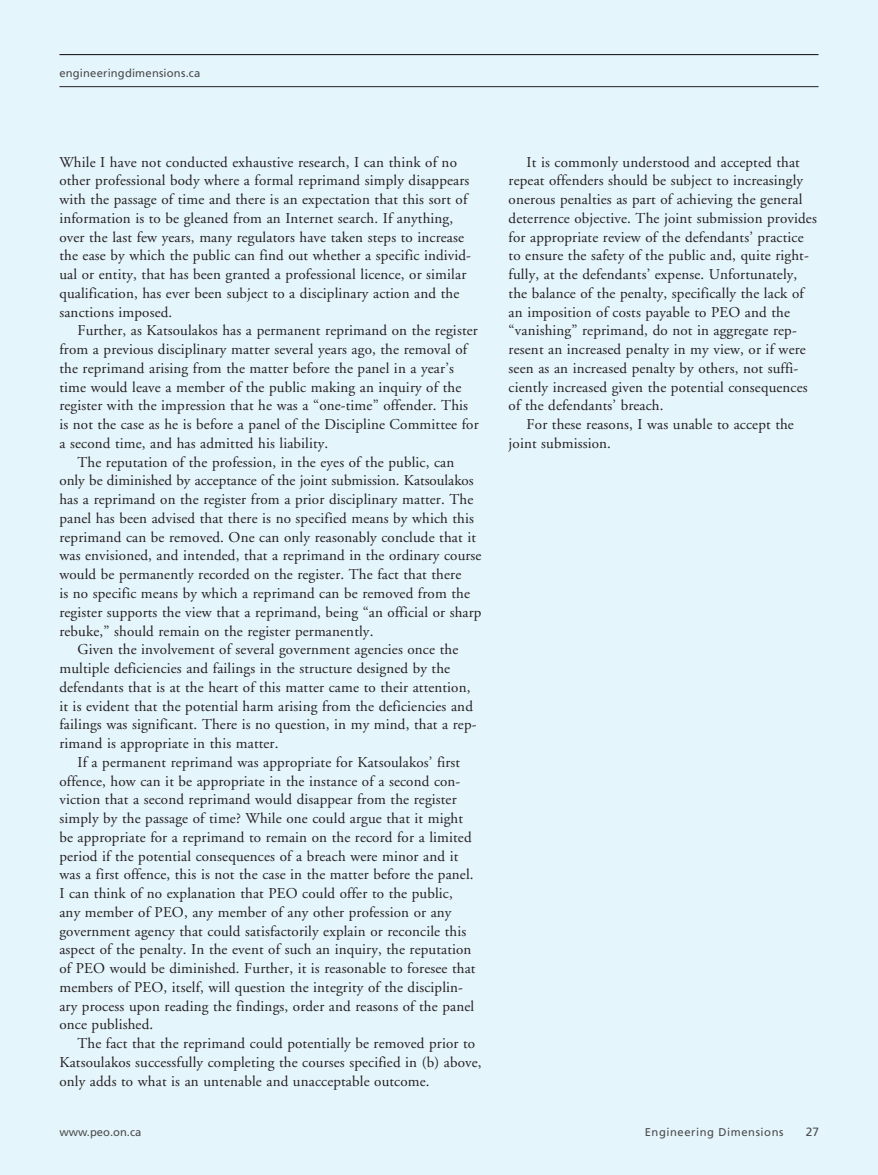
<style>
.page{position:relative;width:878px;height:1175px;background:#fff}
.page>*{position:absolute;margin:0;border:0;box-sizing:border-box;transform-origin:0 0}
.t1{font:15px "Adobe Garamond";letter-spacing:.01em;color:#231f20}
.t2{font:12px "Frutiger";color:#4b4c4d}
.t3{font:11.25px "Frutiger";letter-spacing:.02em;color:#4b4c4d}
.t4{font:11.25px "Frutiger";letter-spacing:.05em;color:#4b4c4d}
.t5{font:11.25px "Frutiger";color:#4b4c4d}
</style>
<div class="page">
<div style="left:0;top:0;width:878px;height:1174px;background:#e5f5fc"></div>
<hr style="left:59px;top:54px;width:759px;height:1px;background:#231f20">
<hr style="left:59px;top:86px;width:759px;height:1px;background:#231f20">
<p class="t3" style="left:59px;top:67px;width:142px">engineeringdimensions.ca</p>
<p class="t1" style="left:59px;top:154px;width:399px">While I have not conducted exhaustive research, I can think of no</p>
<p class="t1" style="left:59px;top:172px;width:411px">other professional body where a formal reprimand simply disappears</p>
<p class="t1" style="left:59px;top:191px;width:409px">with the passage of time and there is an expectation that this sort of</p>
<p class="t1" style="left:59px;top:210px;width:395px">information is to be gleaned from an Internet search. If anything,</p>
<p class="t1" style="left:59px;top:229px;width:406px">over the last few years, many regulators have taken steps to increase</p>
<p class="t1" style="left:59px;top:247px;width:413px">the ease by which the public can find out whether a specific individ-</p>
<p class="t1" style="left:59px;top:266px;width:408px">ual or entity, that has been granted a professional licence, or similar</p>
<p class="t1" style="left:59px;top:285px;width:401px">qualification, has ever been subject to a disciplinary action and the</p>
<p class="t1" style="left:59px;top:304px;width:114px">sanctions imposed.</p>
<p class="t1" style="left:77px;top:322px;width:402px">Further, as Katsoulakos has a permanent reprimand on the register</p>
<p class="t1" style="left:59px;top:341px;width:409px">from a previous disciplinary matter several years ago, the removal of</p>
<p class="t1" style="left:59px;top:360px;width:396px">the reprimand arising from the matter before the panel in a year’s</p>
<p class="t1" style="left:59px;top:379px;width:403px">time would leave a member of the public making an inquiry of the</p>
<p class="t1" style="left:59px;top:397px;width:410px">register with the impression that he was a “one-time” offender. This</p>
<p class="t1" style="left:59px;top:416px;width:421px">is not the case as he is before a panel of the Discipline Committee for</p>
<p class="t1" style="left:59px;top:435px;width:270px">a second time, and has admitted his liability.</p>
<p class="t1" style="left:77px;top:454px;width:378px">The reputation of the profession, in the eyes of the public, can</p>
<p class="t1" style="left:59px;top:472px;width:416px">only be diminished by acceptance of the joint submission. Katsoulakos</p>
<p class="t1" style="left:59px;top:491px;width:415px">has a reprimand on the register from a prior disciplinary matter. The</p>
<p class="t1" style="left:59px;top:510px;width:416px">panel has been advised that there is no specified means by which this</p>
<p class="t1" style="left:59px;top:529px;width:418px">reprimand can be removed. One can only reasonably conclude that it</p>
<p class="t1" style="left:59px;top:547px;width:423px">was envisioned, and intended, that a reprimand in the ordinary course</p>
<p class="t1" style="left:59px;top:566px;width:403px">would be permanently recorded on the register. The fact that there</p>
<p class="t1" style="left:59px;top:585px;width:412px">is no specific means by which a reprimand can be removed from the</p>
<p class="t1" style="left:59px;top:604px;width:423px">register supports the view that a reprimand, being “an official or sharp</p>
<p class="t1" style="left:59px;top:622px;width:315px">rebuke,” should remain on the register permanently.</p>
<p class="t1" style="left:77px;top:641px;width:382px">Given the involvement of several government agencies once the</p>
<p class="t1" style="left:59px;top:660px;width:392px">multiple deficiencies and failings in the structure designed by the</p>
<p class="t1" style="left:59px;top:679px;width:412px">defendants that is at the heart of this matter came to their attention,</p>
<p class="t1" style="left:59px;top:697px;width:415px">it is evident that the potential harm arising from the deficiencies and</p>
<p class="t1" style="left:59px;top:716px;width:418px">failings was significant. There is no question, in my mind, that a rep-</p>
<p class="t1" style="left:59px;top:735px;width:220px">rimand is appropriate in this matter.</p>
<p class="t1" style="left:77px;top:754px;width:384px">If a permanent reprimand was appropriate for Katsoulakos’ first</p>
<p class="t1" style="left:59px;top:772px;width:402px">offence, how can it be appropriate in the instance of a second con-</p>
<p class="t1" style="left:59px;top:791px;width:399px">viction that a second reprimand would disappear from the register</p>
<p class="t1" style="left:59px;top:810px;width:405px">simply by the passage of time? While one could argue that it might</p>
<p class="t1" style="left:59px;top:829px;width:414px">be appropriate for a reprimand to remain on the record for a limited</p>
<p class="t1" style="left:59px;top:847px;width:400px">period if the potential consequences of a breach were minor and it</p>
<p class="t1" style="left:59px;top:866px;width:415px">was a first offence, this is not the case in the matter before the panel.</p>
<p class="t1" style="left:59px;top:885px;width:395px">I can think of no explanation that PEO could offer to the public,</p>
<p class="t1" style="left:59px;top:904px;width:393px">any member of PEO, any member of any other profession or any</p>
<p class="t1" style="left:59px;top:922px;width:408px">government agency that could satisfactorily explain or reconcile this</p>
<p class="t1" style="left:59px;top:941px;width:413px">aspect of the penalty. In the event of such an inquiry, the reputation</p>
<p class="t1" style="left:59px;top:960px;width:417px">of PEO would be diminished. Further, it is reasonable to foresee that</p>
<p class="t1" style="left:59px;top:979px;width:405px">members of PEO, itself, will question the integrity of the disciplin-</p>
<p class="t1" style="left:59px;top:997px;width:416px">ary process upon reading the findings, order and reasons of the panel</p>
<p class="t1" style="left:59px;top:1016px;width:95px">once published.</p>
<p class="t1" style="left:77px;top:1035px;width:399px">The fact that the reprimand could potentially be removed prior to</p>
<p class="t1" style="left:59px;top:1054px;width:423px">Katsoulakos successfully completing the courses specified in (b) above,</p>
<p class="t1" style="left:59px;top:1072px;width:372px">only adds to what is an untenable and unacceptable outcome.</p>
<p class="t1" style="left:526px;top:154px;width:275px">It is commonly understood and accepted that</p>
<p class="t1" style="left:508px;top:172px;width:296px">repeat offenders should be subject to increasingly</p>
<p class="t1" style="left:508px;top:191px;width:295px">onerous penalties as part of achieving the general</p>
<p class="t1" style="left:508px;top:210px;width:310px">deterrence objective. The joint submission provides</p>
<p class="t1" style="left:508px;top:229px;width:296px">for appropriate review of the defendants’ practice</p>
<p class="t1" style="left:508px;top:247px;width:302px">to ensure the safety of the public and, quite right-</p>
<p class="t1" style="left:508px;top:266px;width:290px">fully, at the defendants’ expense. Unfortunately,</p>
<p class="t1" style="left:508px;top:285px;width:296px">the balance of the penalty, specifically the lack of</p>
<p class="t1" style="left:508px;top:304px;width:283px">an imposition of costs payable to PEO and the</p>
<p class="t1" style="left:508px;top:322px;width:290px">“vanishing” reprimand, do not in aggregate rep-</p>
<p class="t1" style="left:508px;top:341px;width:299px">resent an increased penalty in my view, or if were</p>
<p class="t1" style="left:508px;top:360px;width:291px">seen as an increased penalty by others, not suffi-</p>
<p class="t1" style="left:508px;top:379px;width:300px">ciently increased given the potential consequences</p>
<p class="t1" style="left:508px;top:397px;width:156px">of the defendants’ breach.</p>
<p class="t1" style="left:526px;top:416px;width:269px">For these reasons, I was unable to accept the</p>
<p class="t1" style="left:508px;top:435px;width:104px">joint submission.</p>
<p class="t5" style="left:59px;top:1125px;width:83px">www.peo.on.ca</p>
<p class="t4" style="left:644px;top:1125px;width:140px">Engineering Dimensions</p>
<p class="t2" style="left:805px;top:1124px;width:15px">27</p>
</div>
